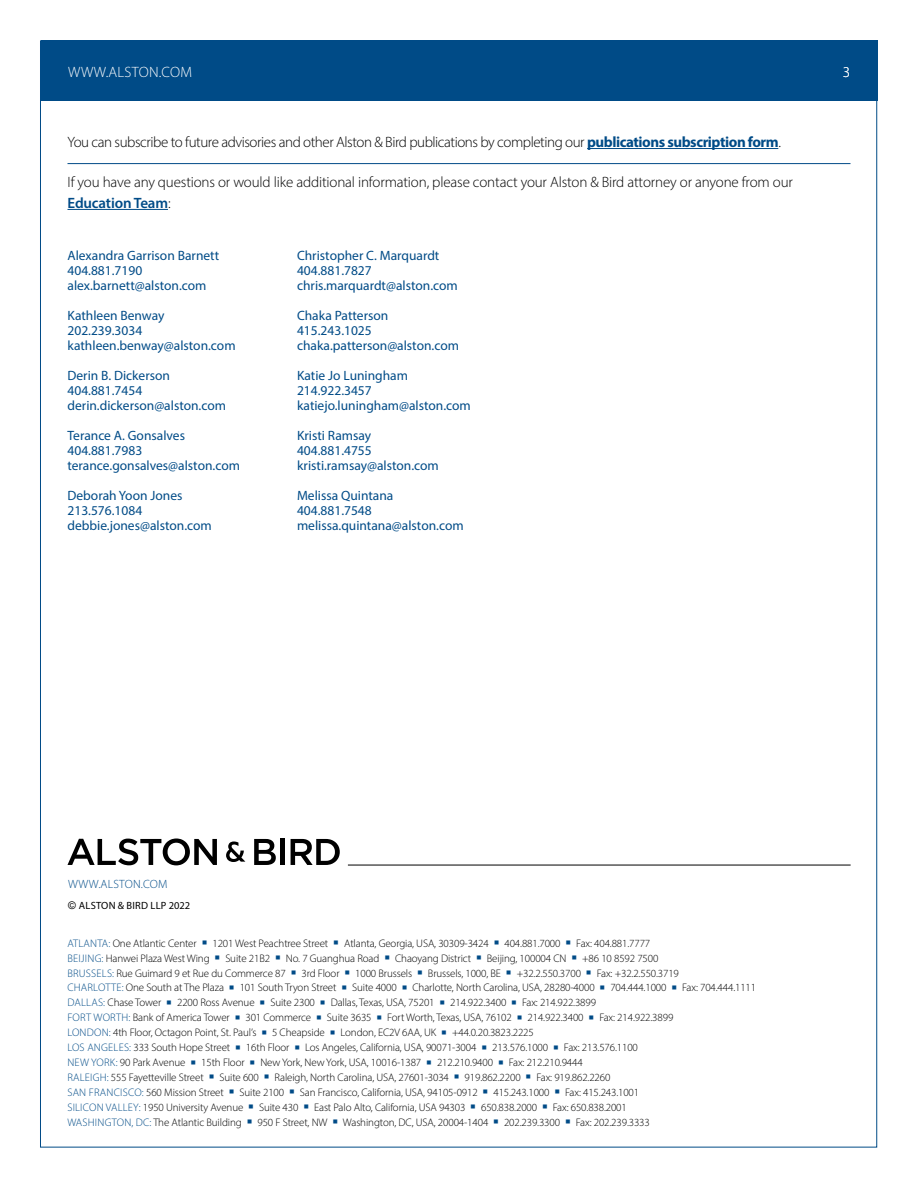
<style>
.page{position:relative;width:918px;height:1188px;background:#fff}
.page>*{position:absolute;margin:0;border:0;box-sizing:border-box;transform-origin:0 0}
.t1{font:300 15px/21px "Myriad Pro";letter-spacing:-.015em;color:#000}
.t2{font:300 15px "Myriad Pro";letter-spacing:.02em;color:#fff}
.t3{font:13.5px/15px "Myriad Pro";color:#004b87}
.t4{font:300 12px "Myriad Pro";letter-spacing:.02em;color:#004b87}
.t5{font:300 10.95px/14.9px "Myriad Pro";letter-spacing:-.01em;color:#000}
.t6{font:10.5px "Myriad Pro";letter-spacing:.02em;color:#000}
.s1{font-weight:700;color:#004b87}
.s2{font-weight:600;color:#004b87}
.s3{font-family:"Arial"}
.s4{color:#004b87}
.s5{color:#004988}
</style>
<div class="page">
<div style="left:41px;top:40px;width:837px;height:61px;background:#004b87"></div>
<hr style="left:348px;top:865px;width:503px;height:1px;background:#000">
<svg style="left:67px;top:839px;width:150px;height:26px"></svg>
<svg style="left:226px;top:842px;width:19px;height:20px"></svg>
<svg style="left:254px;top:839px;width:22px;height:26px"></svg>
<div style="left:280px;top:839px;width:5px;height:26px;background:#000"></div>
<svg style="left:291px;top:839px;width:49px;height:26px"></svg>
<hr style="left:67px;top:163px;width:783px;height:1px;background:#004b87">
<hr style="left:587px;top:148px;width:191px;height:1px;background:#004b87">
<hr style="left:67px;top:209px;width:101px;height:1px;background:#004b87">
<h1 class="t2" style="left:68px;top:63px;width:126px">WWW.ALSTON.COM</h1>
<h1 class="t2" style="left:843px;top:63px;width:9px">3</h1>
<h1 class="t1" style="left:67px;top:131px;width:715px">You can subscribe to future advisories and other Alston &amp; Bird publications by completing our <span class="s1">publications subscription form</span>.</h1>
<h1 class="t1" style="left:67px;top:171px;width:727px">If you have any questions or would like additional information, please contact your Alston &amp; Bird attorney or anyone from our<br><span class="s2">Education Team</span>:</h1>
<p class="t3" style="left:68px;top:248px;width:153px">Alexandra Garrison Barnett<br>404.881.7190 alex.barnett@alston.com</p>
<p class="t3" style="left:68px;top:308px;width:170px">Kathleen Benway<br>202.239.3034 kathleen.benway@alston.com</p>
<p class="t3" style="left:68px;top:368px;width:160px">Derin B. Dickerson<br>404.881.7454 derin.dickerson@alston.com</p>
<p class="t3" style="left:68px;top:428px;width:174px">Terance A. Gonsalves<br>404.881.7983 terance.gonsalves@alston.com</p>
<p class="t3" style="left:68px;top:488px;width:146px">Deborah Yoon Jones<br>213.576.1084 debbie.jones@alston.com</p>
<p class="t3" style="left:297px;top:248px;width:162px">Christopher C. Marquardt<br>404.881.7827 chris.marquardt@alston.com</p>
<p class="t3" style="left:297px;top:308px;width:164px">Chaka Patterson<br>415.243.1025 chaka.patterson@alston.com</p>
<p class="t3" style="left:297px;top:368px;width:175px">Katie Jo Luningham<br>214.922.3457 katiejo.luningham@alston.com</p>
<p class="t3" style="left:297px;top:428px;width:143px">Kristi Ramsay<br>404.881.4755 kristi.ramsay@alston.com</p>
<p class="t3" style="left:297px;top:488px;width:168px">Melissa Quintana<br>404.881.7548 melissa.quintana@alston.com</p>
<p class="t4" style="left:68px;top:877px;width:101px">WWW.ALSTON.COM</p>
<p class="t6" style="left:68px;top:899px;width:124px"><span class="s3">©</span> ALSTON &amp; BIRD LLP 2022</p>
<p class="t5" style="left:67px;top:936px;width:690px"><span class="s4">ATLANTA:</span> One Atlantic Center <span class="s4">■</span> 1201 West Peachtree Street <span class="s4">■</span> Atlanta, Georgia, USA, 30309-3424 <span class="s4">■</span> 404.881.7000 <span class="s4">■</span> Fax: 404.881.7777<br><span class="s4">BEIJING:</span> Hanwei Plaza West Wing <span class="s4">■</span> Suite 21B2 <span class="s4">■</span> No. 7 Guanghua Road <span class="s4">■</span> Chaoyang District <span class="s4">■</span> Beijing, 100004 CN <span class="s4">■</span> +86 10 8592 7500<br><span class="s4">BRUSSELS:</span> Rue Guimard 9 et Rue du Commerce 87 <span class="s4">■</span> 3rd Floor <span class="s4">■</span> 1000 Brussels <span class="s4">■</span> Brussels, 1000, BE <span class="s4">■</span> +32.2.550.3700 <span class="s4">■</span> Fax: +32.2.550.3719<br><span class="s4">CHARLOTTE:</span> One South at The Plaza <span class="s4">■</span> 101 South Tryon Street <span class="s4">■</span> Suite 4000 <span class="s4">■</span> Charlotte, North Carolina, USA, 28280-4000 <span class="s4">■</span> 704.444.1000 <span class="s4">■</span> Fax: 704.444.1111<br><span class="s4">DALLAS:</span> Chase Tower <span class="s4">■</span> 2200 Ross Avenue <span class="s4">■</span> Suite 2300 <span class="s4">■</span> Dallas, Texas, USA, 75201 <span class="s4">■</span> 214.922.3400 <span class="s4">■</span> Fax: 214.922.3899<br><span class="s4">FORT WORTH:</span> Bank of America Tower <span class="s4">■</span> 301 Commerce <span class="s4">■</span> Suite 3635 <span class="s4">■</span> Fort Worth, Texas, USA, 76102 <span class="s4">■</span> 214.922.3400 <span class="s4">■</span> Fax: 214.922.3899<br><span class="s5">LONDON:</span> 4th Floor, Octagon Point, St. Paul’s <span class="s5">■</span> 5 Cheapside <span class="s5">■</span> London, EC2V 6AA, UK <span class="s5">■</span> +44.0.20.3823.2225<br><span class="s4">LOS ANGELES:</span> 333 South Hope Street <span class="s4">■</span> 16th Floor <span class="s4">■</span> Los Angeles, California, USA, 90071-3004 <span class="s4">■</span> 213.576.1000 <span class="s4">■</span> Fax: 213.576.1100<br><span class="s4">NEW YORK:</span> 90 Park Avenue <span class="s4">■</span> 15th Floor <span class="s4">■</span> New York, New York, USA, 10016-1387 <span class="s4">■</span> 212.210.9400 <span class="s4">■</span> Fax: 212.210.9444<br><span class="s4">RALEIGH:</span> 555 Fayetteville Street <span class="s4">■</span> Suite 600 <span class="s4">■</span> Raleigh, North Carolina, USA, 27601-3034 <span class="s4">■</span> 919.862.2200 <span class="s4">■</span> Fax: 919.862.2260<br><span class="s4">SAN FRANCISCO:</span> 560 Mission Street <span class="s4">■</span> Suite 2100 <span class="s4">■</span> San Francisco, California, USA, 94105-0912 <span class="s4">■</span> 415.243.1000 <span class="s4">■</span> Fax: 415.243.1001<br><span class="s4">SILICON VALLEY:</span> 1950 University Avenue <span class="s4">■</span> Suite 430 <span class="s4">■</span> East Palo Alto, California, USA 94303 <span class="s4">■</span> 650.838.2000 <span class="s4">■</span> Fax: 650.838.2001<br><span class="s4">WASHINGTON, DC:</span> The Atlantic Building <span class="s4">■</span> 950 F Street, NW <span class="s4">■</span> Washington, DC, USA, 20004-1404 <span class="s4">■</span> 202.239.3300 <span class="s4">■</span> Fax: 202.239.3333</p>
</div>
